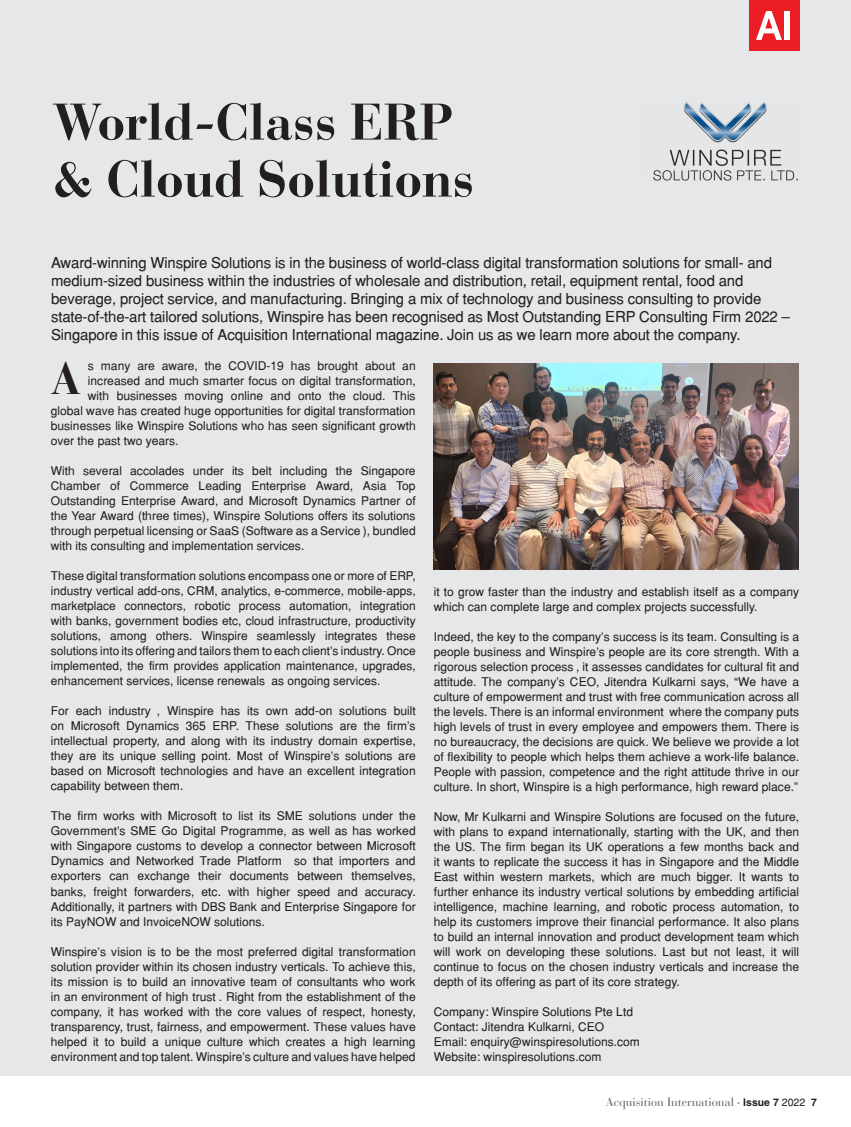
<style>
.page{position:relative;width:851px;height:1127px;background:#fff}
.page>*{position:absolute;margin:0;border:0;box-sizing:border-box;transform-origin:0 0}
.t1{font:700 51px/57px "Bauer Bodoni";letter-spacing:-.01em;color:#231f20}
.t2{font:700 45px "Bauer Bodoni";color:#231f20}
.t3{font:15px/18px "Helvetica";letter-spacing:-.01em;color:#231f20}
.t4{font:12px/15px "Helvetica";color:#231f20;text-align:justify}
.t5{font:12px "Bauer Bodoni LT";color:#636366}
.s1{font-family:"Helvetica";font-size:10.5px}
.s2{font-family:"Helvetica";font-weight:700;font-size:10.5px;color:#231f20}
.s3{font-family:"Helvetica";font-size:10.5px;color:#231f20}
</style>
<div class="page">
<div style="left:0;top:0;width:850px;height:1076px;background:#e6e7e9"></div>
<div style="left:748px;top:0;width:51px;height:51px;background:#ec1d25"></div>
<svg style="left:756px;top:11px;width:25px;height:29px"></svg>
<div style="left:784px;top:11px;width:5px;height:29px;background:#fff"></div>
<img style="left:433px;top:363px;width:365px;height:207px">
<img style="left:653px;top:102px;width:145px;height:79px">
<p class="t1" style="left:52px;top:94px;width:424px">World-Class ERP &amp; Cloud Solutions</p>
<p class="t3" style="left:51px;top:253px;width:740px">Award-winning Winspire Solutions is in the business of world-class digital transformation solutions for small- and medium-sized business within the industries of wholesale and distribution, retail, equipment rental, food and beverage, project service, and manufacturing. Bringing a mix of technology and business consulting to provide state-of-the-art tailored solutions, Winspire has been recognised as Most Outstanding ERP Consulting Firm 2022 – Singapore in this issue of Acquisition International magazine. Join us as we learn more about the company.</p>
<p class="t4" style="left:88px;top:358px;width:329px">s many are aware, the COVID-19 has brought about an</p>
<p class="t4" style="left:88px;top:373px;width:329px">increased and much smarter focus on digital transformation,</p>
<p class="t4" style="left:88px;top:388px;width:329px">with businesses moving online and onto the cloud. This</p>
<p class="t4" style="left:51px;top:403px;width:366px">global wave has created huge opportunities for digital transformation</p>
<p class="t4" style="left:51px;top:418px;width:366px">businesses like Winspire Solutions who has seen significant growth</p>
<p class="t4" style="left:51px;top:433px;width:129px">over the past two years.</p>
<p class="t4" style="left:51px;top:463px;width:366px">With several accolades under its belt including the Singapore Chamber of Commerce Leading Enterprise Award, Asia Top Outstanding Enterprise Award, and Microsoft Dynamics Partner of the Year Award (three times), Winspire Solutions offers its solutions through perpetual licensing or SaaS (Software as a Service ), bundled with its consulting and implementation services.</p>
<p class="t4" style="left:51px;top:568px;width:366px">These digital transformation solutions encompass one or more of ERP, industry vertical add-ons, CRM, analytics, e-commerce, mobile-apps, marketplace connectors, robotic process automation, integration with banks, government bodies etc, cloud infrastructure, productivity solutions, among others. Winspire seamlessly integrates these solutions into its offering and tailors them to each client’s industry. Once implemented, the firm provides application maintenance, upgrades, enhancement services, license renewals as ongoing services.</p>
<p class="t4" style="left:51px;top:703px;width:366px">For each industry , Winspire has its own add-on solutions built on Microsoft Dynamics 365 ERP. These solutions are the firm’s intellectual property, and along with its industry domain expertise, they are its unique selling point. Most of Winspire’s solutions are based on Microsoft technologies and have an excellent integration capability between them.</p>
<p class="t4" style="left:51px;top:808px;width:366px">The firm works with Microsoft to list its SME solutions under the Government’s SME Go Digital Programme, as well as has worked with Singapore customs to develop a connector between Microsoft Dynamics and Networked Trade Platform so that importers and exporters can exchange their documents between themselves, banks, freight forwarders, etc. with higher speed and accuracy.<br>Additionally, it partners with DBS Bank and Enterprise Singapore for its PayNOW and InvoiceNOW solutions.</p>
<p class="t4" style="left:51px;top:943px;width:366px">Winspire’s vision is to be the most preferred digital transformation solution provider within its chosen industry verticals. To achieve this, its mission is to build an innovative team of consultants who work in an environment of high trust . Right from the establishment of the company, it has worked with the core values of respect, honesty, transparency, trust, fairness, and empowerment. These values have helped it to build a unique culture which creates a high learning environment and top talent. Winspire’s culture and values have helped</p>
<p class="t2" style="left:51px;top:352px;width:32px">A</p>
<p class="t4" style="left:433px;top:584px;width:367px">it to grow faster than the industry and establish itself as a company which can complete large and complex projects successfully.</p>
<p class="t4" style="left:433px;top:629px;width:367px">Indeed, the key to the company’s success is its team. Consulting is a people business and Winspire’s people are its core strength. With a rigorous selection process , it assesses candidates for cultural fit and attitude. The company’s CEO, Jitendra Kulkarni says, “We have a culture of empowerment and trust with free communication across all the levels. There is an informal environment where the company puts high levels of trust in every employee and empowers them. There is no bureaucracy, the decisions are quick. We believe we provide a lot of flexibility to people which helps them achieve a work-life balance.<br>People with passion, competence and the right attitude thrive in our culture. In short, Winspire is a high performance, high reward place.”</p>
<p class="t4" style="left:433px;top:809px;width:367px">Now, Mr Kulkarni and Winspire Solutions are focused on the future, with plans to expand internationally, starting with the UK, and then the US. The firm began its UK operations a few months back and it wants to replicate the success it has in Singapore and the Middle East within western markets, which are much bigger. It wants to further enhance its industry vertical solutions by embedding artificial intelligence, machine learning, and robotic process automation, to help its customers improve their financial performance. It also plans to build an internal innovation and product development team which will work on developing these solutions. Last but not least, it will continue to focus on the chosen industry verticals and increase the depth of its offering as part of its core strategy.</p>
<p class="t4" style="left:433px;top:1004px;width:201px">Company: Winspire Solutions Pte Ltd</p>
<p class="t4" style="left:433px;top:1019px;width:172px">Contact: Jitendra Kulkarni, CEO</p>
<p class="t4" style="left:433px;top:1034px;width:208px">Email: enquiry@winspiresolutions.com</p>
<p class="t4" style="left:433px;top:1049px;width:169px">Website: winspiresolutions.com</p>
<p class="t5" style="left:605px;top:1095px;width:212px">Acquisition International <span class="s1">-</span> <span class="s2">Issue 7</span> <span class="s3">2022</span> <span class="s2">7</span></p>
</div>
